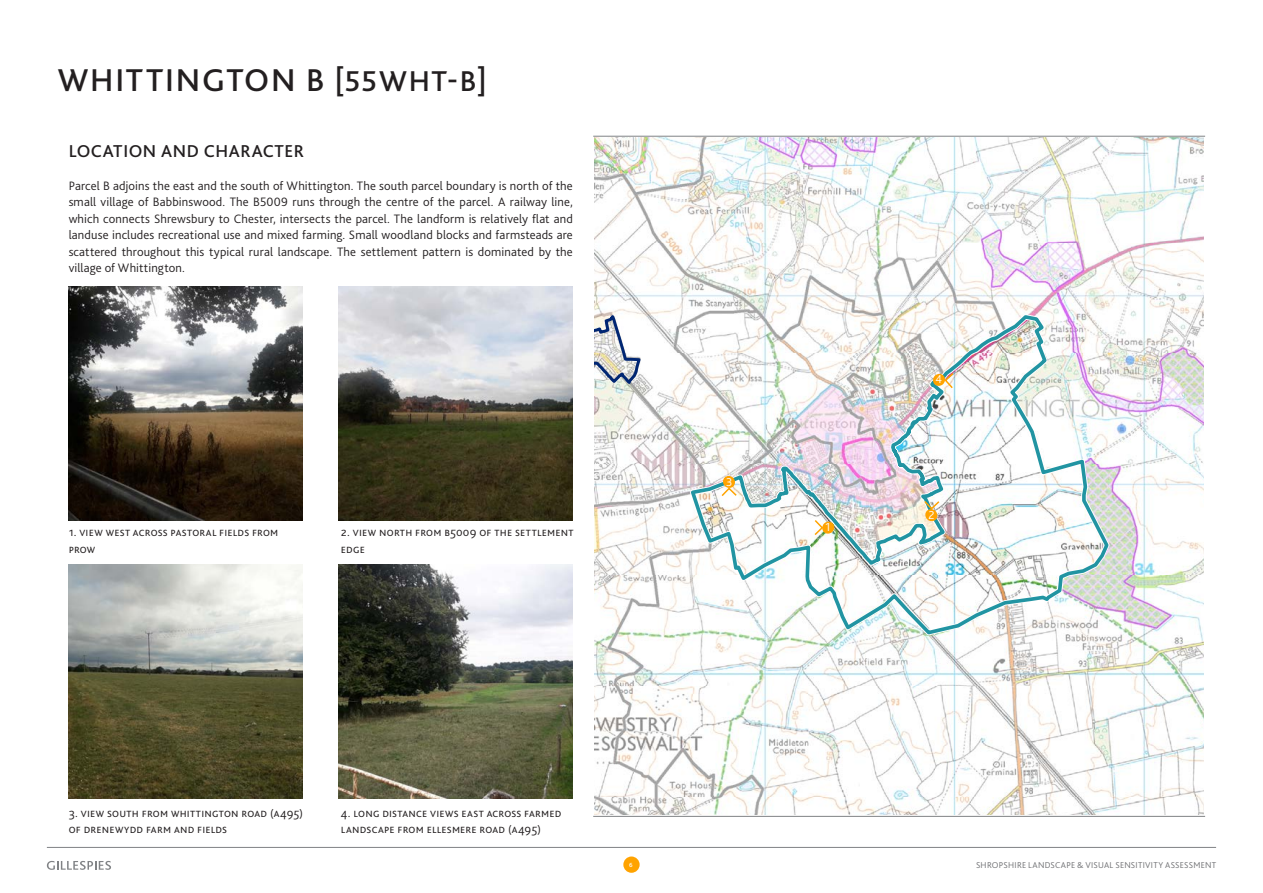
<style>
.page{position:relative;width:1263px;height:893px;background:#fff}
.page>*{position:absolute;margin:0;border:0;box-sizing:border-box;transform-origin:0 0}
.t1{font:500 33px "Bliss 2";letter-spacing:.05em;color:#231f20}
.t2{font:500 18px "Bliss 2";letter-spacing:.03em;color:#231f20}
.Body_Copy{font:300 12.75px/16.5px "Bliss 2";letter-spacing:.015em;color:#231f20}
.t3{font:300 12px "Bliss 2";color:#fff}
.t4{font:300 8.85px "Bliss 2";letter-spacing:.025em;color:#6c6d70}
.t5{font:500 6.3px "Bliss 2";color:#fff}
.s1{font-size:30px}
</style>
<div class="page">
<div style="left:623px;top:856px;width:17px;height:17px;background:#ffa300;border-radius:50%"></div>
<hr style="left:47px;top:847px;width:1169px;height:1px;background:#808285">
<svg style="left:47px;top:861px;width:64px;height:9px"></svg>
<hr style="left:593px;top:816px;width:612px;height:1px;background:#808285">
<hr style="left:593px;top:136px;width:612px;height:1px;background:#808285">
<img style="left:339px;top:565px;width:234px;height:233px">
<img style="left:68px;top:565px;width:234px;height:233px">
<img style="left:339px;top:287px;width:234px;height:233px">
<img style="left:68px;top:287px;width:234px;height:233px">
<svg style="left:595px;top:138px;width:608px;height:677px"></svg>
<svg style="left:923px;top:499px;width:18px;height:23px"></svg>
<svg style="left:720px;top:475px;width:18px;height:23px"></svg>
<svg style="left:932px;top:372px;width:23px;height:18px"></svg>
<svg style="left:813px;top:518px;width:22px;height:19px"></svg>
<p class="t1" style="left:58px;top:59px;width:430px">WHITTINGTON B <span class="s1">[55WHT-B]</span></p>
<p class="t2" style="left:69px;top:140px;width:237px">LOCATION AND CHARACTER</p>
<p class="Body_Copy" style="left:69px;top:177px;width:506px;text-align:justify">Parcel B adjoins the east and the south of Whittington. The south parcel boundary is north of the small village of Babbinswood. The B5009 runs through the centre of the parcel. A railway line, which connects Shrewsbury to Chester, intersects the parcel. The landform is relatively flat and landuse includes recreational use and mixed farming. Small woodland blocks and farmsteads are scattered throughout this typical rural landscape. The settlement pattern is dominated by the village of Whittington.</p>
<p class="Body_Copy" style="left:69px;top:524px;width:211px">1. View west across pastoral fields from prow</p>
<p class="Body_Copy" style="left:341px;top:524px;width:234px">2. View north from B5009 of the settlement edge</p>
<p class="t3" style="left:726px;top:474px;width:8px">3</p>
<p class="t3" style="left:826px;top:520px;width:6px">1</p>
<p class="t3" style="left:935px;top:372px;width:8px">4</p>
<p class="t3" style="left:928px;top:508px;width:8px">2</p>
<p class="Body_Copy" style="left:69px;top:804px;width:236px">3. View south from Whittington Road (A495) of Drenewydd Farm and fields</p>
<p class="Body_Copy" style="left:341px;top:804px;width:222px">4. Long distance views east across farmed landscape from Ellesmere Road (A495)</p>
<p class="t5" style="left:629px;top:861px;width:5px">6</p>
<p class="t4" style="left:976px;top:859px;width:242px">SHROPSHIRE LANDSCAPE &amp; VISUAL SENSITIVITY ASSESSMENT</p>
</div>
